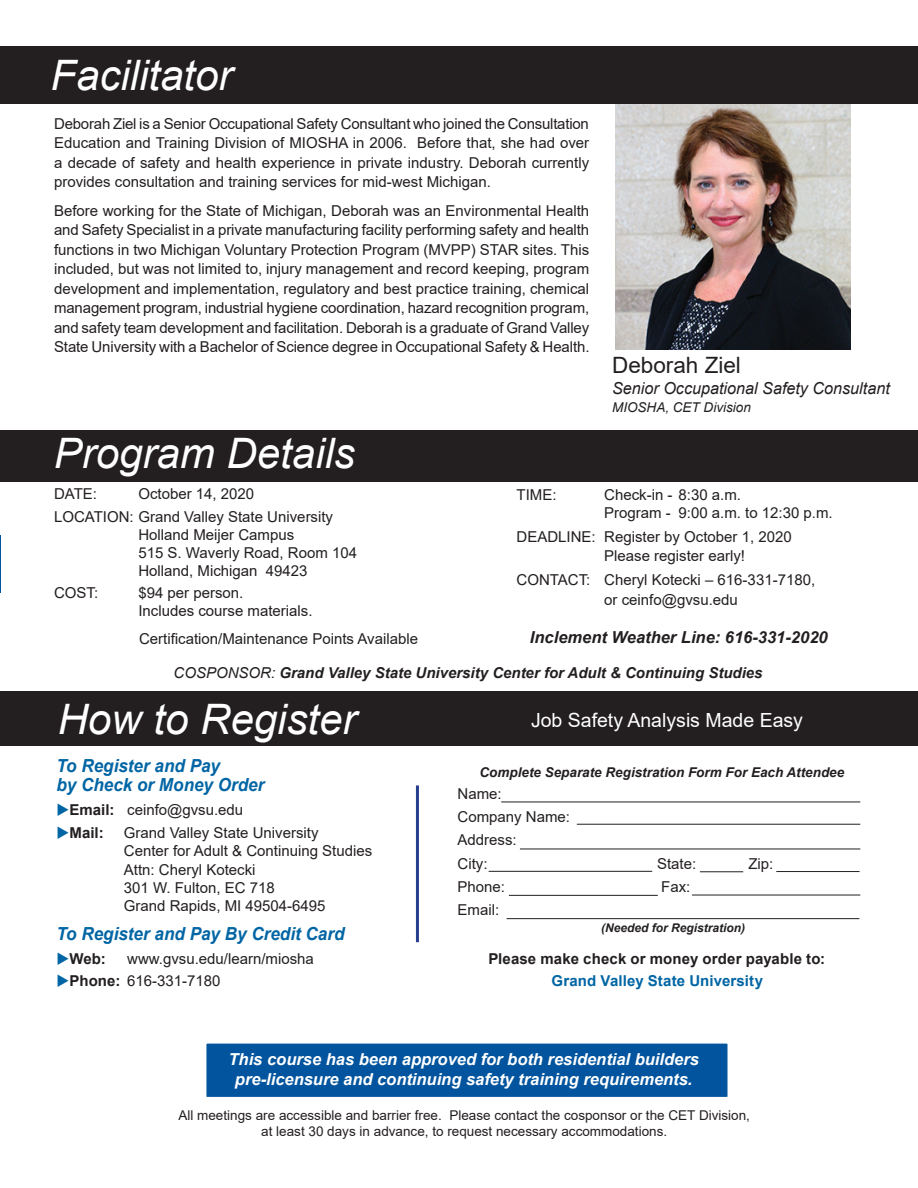
<style>
.page{position:relative;width:918px;height:1188px;background:#fff}
.page>*{position:absolute;margin:0;border:0;box-sizing:border-box;transform-origin:0 0}
.t1{font:italic 42px "Arial";color:#fff}
.t2{font:22.5px "Arial";color:#231f20}
.t3{font:19.5px "Arial";color:#fff}
.t4{font:italic 700 18px/19.5px "Arial";color:#0065a4;scale:.95 1}
.t5{font:italic 700 16.5px/19.5px "Arial";color:#fff;text-align:center}
.t6{font:italic 16.5px "Arial";color:#231f20}
.t7{font:italic 700 16.5px "Arial";color:#231f20}
.t8{font:15px/19.5px "Arial";color:#231f20}
.t9{font:italic 700 15px "Arial";color:#231f20}
.t10{font:700 15px "Arial";letter-spacing:.01em;color:#231f20}
.t11{font:700 15px "Arial";letter-spacing:.01em;color:#0065a4}
.t12{font:13.5px/15.8px "Arial";color:#231f20;text-align:center}
.t13{font:italic 700 13.5px "Arial";color:#231f20}
.t14{font:italic 13.5px "Arial";color:#231f20}
.t15{font:italic 700 12px "Arial";color:#231f20}
.s1{font-weight:400}
.s2{color:#0065a4}
.s3{font-weight:700}
</style>
<div class="page">
<img style="left:615px;top:103px;width:235px;height:247px">
<div style="left:0;top:46px;width:918px;height:57px;background:#231f20"></div>
<div style="left:0;top:430px;width:918px;height:52px;background:#231f20"></div>
<div style="left:0;top:691px;width:918px;height:55px;background:#231f20"></div>
<div style="left:205px;top:1042px;width:524px;height:56px;background:#01549d;border:2px solid #fff"></div>
<hr style="left:0;top:536px;width:1px;height:57px;background:#01549d">
<hr style="left:501px;top:802px;width:359px;height:1px;background:#231f20">
<hr style="left:577px;top:824px;width:283px;height:1px;background:#231f20">
<hr style="left:489px;top:871px;width:163px;height:1px;background:#231f20">
<hr style="left:700px;top:872px;width:43px;height:1px;background:#231f20">
<hr style="left:776px;top:871px;width:84px;height:1px;background:#231f20">
<hr style="left:692px;top:895px;width:168px;height:1px;background:#231f20">
<hr style="left:507px;top:918px;width:352px;height:1px;background:#231f20">
<hr style="left:520px;top:849px;width:340px;height:1px;background:#231f20">
<hr style="left:509px;top:895px;width:149px;height:1px;background:#231f20">
<hr style="left:416px;top:785px;width:3px;height:157px;background:#253f8e">
<h1 class="t1" style="left:51px;top:48px;width:184px">Facilitator</h1>
<p class="t8" style="left:54px;top:114px;width:537px;text-align:justify">Deborah Ziel is a Senior Occupational Safety Consultant who joined the Consultation Education and Training Division of MIOSHA in 2006. Before that, she had over a decade of safety and health experience in private industry. Deborah currently provides consultation and training services for mid-west Michigan.</p>
<p class="t8" style="left:54px;top:201px;width:537px;text-align:justify">Before working for the State of Michigan, Deborah was an Environmental Health and Safety Specialist in a private manufacturing facility performing safety and health functions in two Michigan Voluntary Protection Program (MVPP) STAR sites. This included, but was not limited to, injury management and record keeping, program development and implementation, regulatory and best practice training, chemical management program, industrial hygiene coordination, hazard recognition program, and safety team development and facilitation. Deborah is a graduate of Grand Valley State University with a Bachelor of Science degree in Occupational Safety &amp; Health.</p>
<h1 class="t1" style="left:54px;top:426px;width:303px">Program Details</h1>
<h2 class="t2" style="left:612px;top:349px;width:130px">Deborah Ziel</h2>
<p class="t6" style="left:612px;top:377px;width:279px">Senior Occupational Safety Consultant</p>
<p class="t14" style="left:612px;top:398px;width:140px">MIOSHA, CET Division</p>
<p class="t8" style="left:54px;top:483px;width:281px;line-height:22.5px;text-align:center">October 14, 2020<br>LOCATION: Grand Valley State University</p>
<p class="t8" style="left:138px;top:526px;width:220px;line-height:18px">Holland Meijer Campus<br>515 S. Waverly Road, Room 104<br>Holland, Michigan 49423</p>
<p class="t8" style="left:54px;top:583px;width:46px">COST:</p>
<p class="t8" style="left:138px;top:584px;width:176px;line-height:18px">$94 per person.<br>Includes course materials.</p>
<p class="t8" style="left:54px;top:484px;width:45px">DATE:</p>
<p class="t8" style="left:517px;top:485px;width:42px">TIME:</p>
<p class="t8" style="left:604px;top:485px;width:230px;line-height:18px">Check-in - 8:30 a.m.<br>Program - 9:00 a.m. to 12:30 p.m.</p>
<p class="t8" style="left:604px;top:527px;width:189px;text-indent:-88px">DEADLINE: Register by October 1, 2020<br>Please register early!</p>
<p class="t8" style="left:604px;top:570px;width:212px;text-indent:-88px">CONTACT: Cheryl Kotecki – 616-331-7180, or ceinfo@gvsu.edu</p>
<p class="t8" style="left:139px;top:629px;width:281px">Certification/Maintenance Points Available</p>
<p class="t7" style="left:530px;top:626px;width:299px">Inclement Weather Line: 616-331-2020</p>
<p class="t9" style="left:174px;top:663px;width:591px"><span class="s1">COSPONSOR:</span> Grand Valley State University Center for Adult &amp; Continuing Studies</p>
<h1 class="t1" style="left:58px;top:692px;width:300px">How to Register</h1>
<p class="t4" style="left:56px;top:756px;width:221px">To Register and Pay<br>by Check or Money Order</p>
<p class="t8" style="left:56px;top:800px;width:188px"><span class="s2">◆</span><span class="s3">Email:</span> ceinfo@gvsu.edu</p>
<p class="t10" style="left:56px;top:822px;width:49px"><span class="s2">◆</span>Mail:</p>
<p class="t8" style="left:124px;top:823px;width:250px;line-height:18px">Grand Valley State University<br>Center for Adult &amp; Continuing Studies</p>
<p class="t8" style="left:124px;top:861px;width:203px;line-height:18px">Attn: Cheryl Kotecki<br>301 W. Fulton, EC 718<br>Grand Rapids, MI 49504-6495</p>
<p class="t4" style="left:56px;top:924px;width:305px">To Register and Pay By Credit Card</p>
<p class="t10" style="left:56px;top:948px;width:51px"><span class="s2">◆</span>Web:</p>
<p class="t8" style="left:127px;top:949px;width:188px">www.gvsu.edu/learn/miosha</p>
<p class="t8" style="left:56px;top:971px;width:166px"><span class="s2">◆</span><span class="s3">Phone:</span> 616-331-7180</p>
<h3 class="t3" style="left:531px;top:707px;width:274px">Job Safety Analysis Made Easy</h3>
<p class="t13" style="left:480px;top:763px;width:366px">Complete Separate Registration Form For Each Attendee</p>
<p class="t8" style="left:458px;top:782px;width:114px;line-height:23.2px">Name:<br>Company Name:<br>Address:<br>City:</p>
<p class="t8" style="left:657px;top:853px;width:41px">State:</p>
<p class="t8" style="left:748px;top:853px;width:27px">Zip:</p>
<p class="t8" style="left:458px;top:877px;width:49px">Phone:</p>
<p class="t8" style="left:661px;top:877px;width:31px">Fax:</p>
<p class="t8" style="left:458px;top:900px;width:43px">Email:</p>
<p class="t15" style="left:601px;top:920px;width:146px">(Needed for Registration)</p>
<p class="t10" style="left:488px;top:948px;width:338px">Please make check or money order payable to:</p>
<p class="t11" style="left:552px;top:970px;width:213px">Grand Valley State University</p>
<p class="t5" style="left:229px;top:1050px;width:472px">This course has been approved for both residential builders pre-licensure and continuing safety training requirements.</p>
<p class="t12" style="left:178px;top:1108px;width:573px">All meetings are accessible and barrier free. Please contact the cosponsor or the CET Division, at least 30 days in advance, to request necessary accommodations.</p>
</div>
